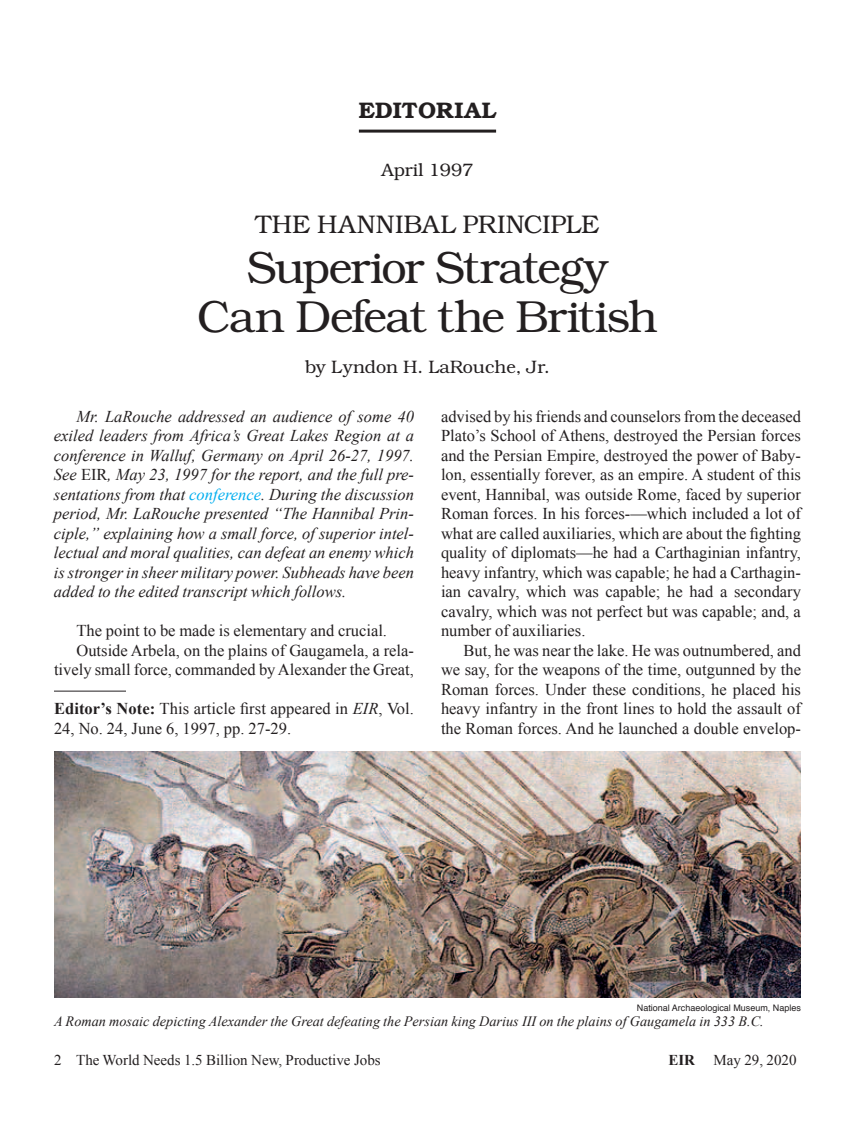
<style>
.page{position:relative;width:864px;height:1134px;background:#fff}
.page>*{position:absolute;margin:0;border:0;box-sizing:border-box;transform-origin:0 0}
.t1{font:300 45px/49.5px "Bookman";letter-spacing:-.04em;color:#231f20;text-align:center}
.t2{font:300 25.5px "Bookman";color:#231f20}
.t3{font:600 22.5px "Bookman";letter-spacing:.015em;color:#231f20}
.t4{font:300 18px "Bookman";color:#231f20}
.t5{font:16.5px/19.5px "Times New Roman";color:#231f20;text-align:justify}
.t6{font:italic 16.5px/19.5px "Times New Roman";color:#231f20;text-align:justify}
.t7{font:15px "Times New Roman";color:#231f20}
.t8{font:italic 14.25px "Times New Roman";color:#231f20}
.t9{font:9px "Helvetica";color:#231f20}
.s1{font-style:normal}
.s2{color:#00aeef}
.s3{font-weight:700}
.s4{font-style:italic}
</style>
<div class="page">
<hr style="left:359px;top:130px;width:137px;height:3px;background:#231f20">
<img style="left:54px;top:751px;width:747px;height:247px">
<hr style="left:54px;top:691px;width:72px;height:1px;background:#231f20">
<h3 class="t3" style="left:359px;top:97px;width:139px">EDITORIAL</h3>
<p class="t4" style="left:382px;top:159px;width:93px">April 1997</p>
<h2 class="t2" style="left:256px;top:209px;width:345px">THE HANNIBAL PRINCIPLE</h2>
<h1 class="t1" style="left:197px;top:243px;width:462px">Superior Strategy<br>Can Defeat the British</h1>
<p class="t4" style="left:305px;top:356px;width:246px">by Lyndon H. LaRouche, Jr.</p>
<p class="t6" style="left:54px;top:406px;width:362px;text-indent:23px">Mr. LaRouche addressed an audience of some 40 exiled leaders from Africa’s Great Lakes Region at a conference in Walluf, Germany on April 26-27, 1997.<br>See <span class="s1">EIR</span>, May 23, 1997 for the report, and the full pre&shy;sentations from that <span class="s2">conference</span>. During the discussion period, Mr. LaRouche presented “The Hannibal Prin&shy;ciple,” explaining how a small force, of superior intel&shy;lectual and moral qualities, can defeat an enemy which is stronger in sheer military power. Subheads have been added to the edited transcript which follows.</p>
<p class="t5" style="left:76px;top:621px;width:312px">The point to be made is elementary and crucial.</p>
<p class="t5" style="left:76px;top:640px;width:339px">Outside Arbela, on the plains of Gaugamela, a rela-</p>
<p class="t5" style="left:54px;top:660px;width:362px">tively small force, commanded by Alexander the Great,</p>
<p class="t5" style="left:54px;top:698px;width:361px"><span class="s3">Editor’s Note:</span> This article first appeared in <span class="s4">EIR</span>, Vol.<br>24, No. 24, June 6, 1997, pp. 27-29.</p>
<p class="t5" style="left:441px;top:406px;width:362px">advised by his friends and counselors from the deceased Plato’s School of Athens, destroyed the Persian forces and the Persian Empire, destroyed the power of Baby&shy;lon, essentially forever, as an empire. A student of this event, Hannibal, was outside Rome, faced by superior Roman forces. In his forces-—which included a lot of what are called auxiliaries, which are about the fighting quality of diplomats—he had a Carthaginian infantry, heavy infantry, which was capable; he had a Carthagin&shy;ian cavalry, which was capable; he had a secondary cavalry, which was not perfect but was capable; and, a number of auxiliaries.</p>
<p class="t5" style="left:441px;top:640px;width:362px;text-indent:23px">But, he was near the lake. He was outnumbered, and we say, for the weapons of the time, outgunned by the Roman forces. Under these conditions, he placed his heavy infantry in the front lines to hold the assault of the Roman forces. And he launched a double envelop-</p>
<p class="t9" style="left:637px;top:1001px;width:166px">National Archaeological Museum, Naples</p>
<p class="t8" style="left:54px;top:1012px;width:711px">A Roman mosaic depicting Alexander the Great defeating the Persian king Darius III on the plains of Gaugamela in 333 B.C.</p>
<p class="t7" style="left:54px;top:1050px;width:328px">2 The World Needs 1.5 Billion New, Productive Jobs</p>
<p class="t7" style="left:668px;top:1050px;width:130px"><span class="s3">EIR</span> May 29, 2020</p>
</div>
